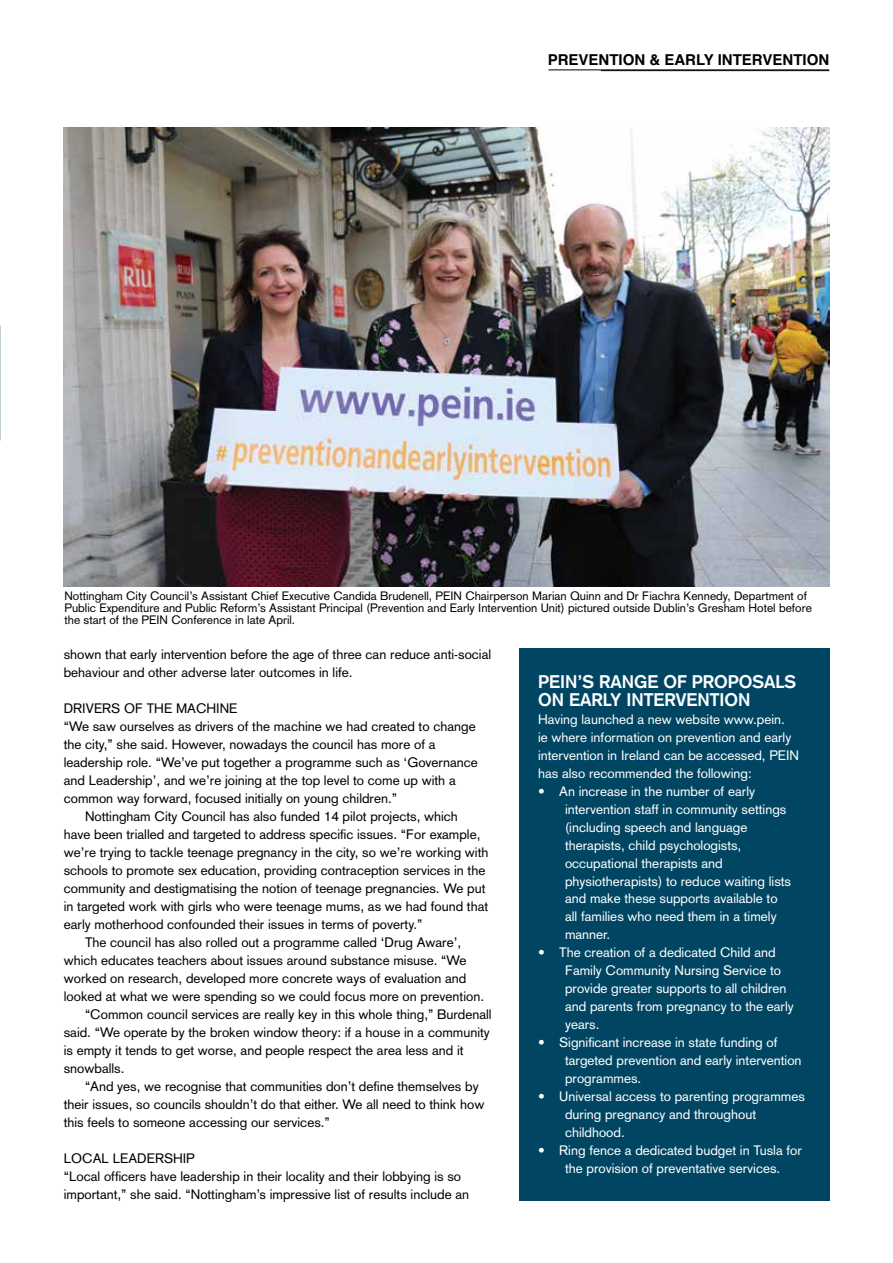
<style>
.page{position:relative;width:893px;height:1263px;background:#fff}
.page>*{position:absolute;margin:0;border:0;box-sizing:border-box;transform-origin:0 0}
.t1{font:700 18px/18px "Akzidenz Grotesk";color:#fff}
.t2{font:700 15px "Helvetica";color:#000}
.t3{font:13.5px/18px "Akzidenz Grotesk";color:#000}
.t4{font:13.5px/18px "Akzidenz Grotesk";color:#fff}
.t5{font:12px/12px "Akzidenz Grotesk";color:#000}
</style>
<div class="page">
<div style="left:519px;top:648px;width:310px;height:553px;background:#004663"></div>
<hr style="left:601px;top:70px;width:228px;height:1px;background:#000">
<hr style="left:548px;top:69px;width:281px;height:1px;background:#000">
<img style="left:64px;top:128px;width:765px;height:459px">
<p class="t2" style="left:548px;top:48px;width:283px">PREVENTION &amp; EARLY INTERVENTION</p>
<p class="t5" style="left:64px;top:590px;width:749px">Nottingham City Council’s Assistant Chief Executive Candida Brudenell, PEIN Chairperson Marian Quinn and Dr Fiachra Kennedy, Department of<br>Public Expenditure and Public Reform’s Assistant Principal (Prevention and Early Intervention Unit) pictured outside Dublin’s Gresham Hotel before the start of the PEIN Conference in late April.</p>
<p class="t3" style="left:64px;top:645px;width:429px">shown that early intervention before the age of three can reduce anti-social behaviour and other adverse later outcomes in life.</p>
<p class="t3" style="left:64px;top:699px;width:416px">DRIVERS OF THE MACHINE<br>“We saw ourselves as drivers of the machine we had created to change the city,” she said. However, nowadays the council has more of a leadership role. “We’ve put together a programme such as ‘Governance and Leadership’, and we’re joining at the top level to come up with a common way forward, focused initially on young children.”</p>
<p class="t3" style="left:85px;top:807px;width:374px">Nottingham City Council has also funded 14 pilot projects, which</p>
<p class="t3" style="left:64px;top:825px;width:418px">have been trialled and targeted to address specific issues. “For example,</p>
<p class="t3" style="left:64px;top:843px;width:426px">we’re trying to tackle teenage pregnancy in the city, so we’re working with</p>
<p class="t3" style="left:64px;top:861px;width:423px">schools to promote sex education, providing contraception services in the</p>
<p class="t3" style="left:64px;top:879px;width:423px">community and destigmatising the notion of teenage pregnancies. We put</p>
<p class="t3" style="left:64px;top:897px;width:426px">in targeted work with girls who were teenage mums, as we had found that</p>
<p class="t3" style="left:64px;top:915px;width:360px">early motherhood confounded their issues in terms of poverty.”</p>
<p class="t3" style="left:85px;top:933px;width:378px">The council has also rolled out a programme called ‘Drug Aware’,</p>
<p class="t3" style="left:64px;top:951px;width:404px">which educates teachers about issues around substance misuse. “We</p>
<p class="t3" style="left:64px;top:969px;width:404px">worked on research, developed more concrete ways of evaluation and</p>
<p class="t3" style="left:64px;top:987px;width:422px">looked at what we were spending so we could focus more on prevention.</p>
<p class="t3" style="left:85px;top:1005px;width:408px">“Common council services are really key in this whole thing,” Burdenall</p>
<p class="t3" style="left:64px;top:1023px;width:428px">said. “We operate by the broken window theory: if a house in a community</p>
<p class="t3" style="left:64px;top:1041px;width:401px">is empty it tends to get worse, and people respect the area less and it</p>
<p class="t3" style="left:64px;top:1059px;width:62px">snowballs.</p>
<p class="t3" style="left:85px;top:1077px;width:395px">“And yes, we recognise that communities don’t define themselves by</p>
<p class="t3" style="left:64px;top:1095px;width:422px">their issues, so councils shouldn’t do that either. We all need to think how</p>
<p class="t3" style="left:64px;top:1113px;width:268px">this feels to someone accessing our services.”</p>
<p class="t3" style="left:64px;top:1149px;width:407px">LOCAL LEADERSHIP<br>“Local officers have leadership in their locality and their lobbying is so important,” she said. “Nottingham’s impressive list of results include an</p>
<h1 class="t1" style="left:538px;top:672px;width:260px">PEIN’S RANGE OF PROPOSALS<br>ON EARLY INTERVENTION</h1>
<p class="t4" style="left:538px;top:710px;width:263px">Having launched a new website www.pein.<br>ie where information on prevention and early intervention in Ireland can be accessed, PEIN has also recommended the following:</p>
<p class="t4" style="left:565px;top:782px;width:228px;text-indent:-27px">• An increase in the number of early intervention staff in community settings (including speech and language therapists, child psychologists, occupational therapists and physiotherapists) to reduce waiting lists and make these supports available to all families who need them in a timely manner.</p>
<p class="t4" style="left:565px;top:944px;width:230px;text-indent:-27px">• The creation of a dedicated Child and<br>Family Community Nursing Service to provide greater supports to all children and parents from pregnancy to the early years.</p>
<p class="t4" style="left:565px;top:1034px;width:238px;text-indent:-27px">• Significant increase in state funding of targeted prevention and early intervention programmes.</p>
<p class="t4" style="left:565px;top:1088px;width:241px;text-indent:-27px">• Universal access to parenting programmes during pregnancy and throughout childhood.</p>
<p class="t4" style="left:538px;top:1142px;width:265px;text-align:center">• Ring fence a dedicated budget in Tusla for the provision of preventative services.</p>
</div>
